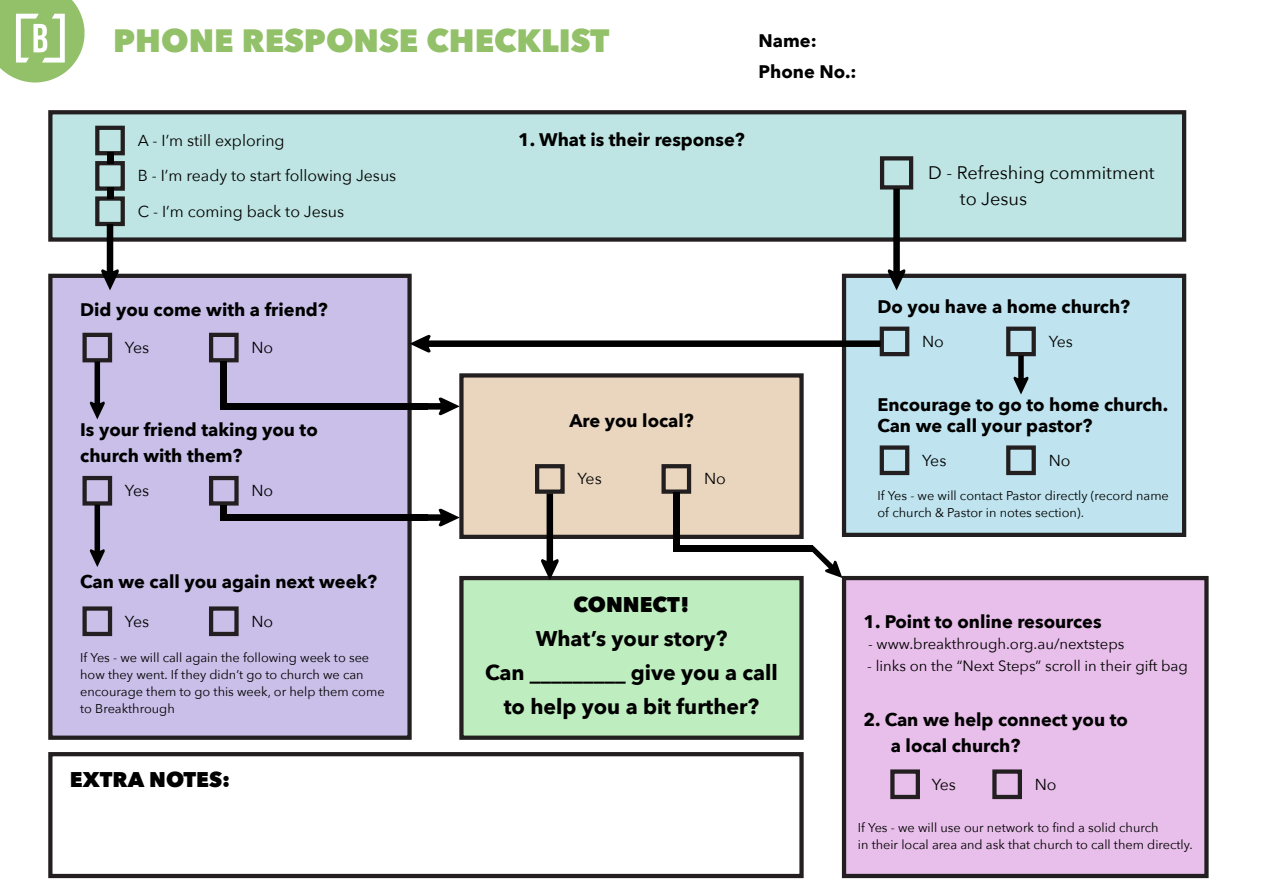
<style>
.page{position:relative;width:1263px;height:893px;background:#fff}
.page>*{position:absolute;margin:0;border:0;box-sizing:border-box;transform-origin:0 0}
.t1{font:800 32.25px "Avenir Next";color:#92c169}
.t2{font:700 21.3px/33.9px "Avenir Next";color:#000;text-align:center}
.t3{font:800 21.3px "Avenir Next";color:#000}
.t4{font:700 18.15px/26px "Avenir Next";color:#000}
.t5{font:18.15px/26px "Avenir Next";color:#000}
.t6{font:15.9px "Avenir Next";color:#000}
.t7{font:14.85px "Avenir Next";color:#000}
.t8{font:12.75px/17px "Avenir Next";color:#000}
</style>
<div class="page">
<div style="left:48px;top:110px;width:1138px;height:132px;background:#bee5e3;border:4px solid #231f20"></div>
<div style="left:48px;top:752px;width:756px;height:126px;border:4px solid #231f20"></div>
<div style="left:48px;top:274px;width:364px;height:466px;background:#cabfe8;border:4px solid #231f20"></div>
<div style="left:842px;top:274px;width:344px;height:263px;background:#bfe4ef;border:4px solid #231f20"></div>
<div style="left:459px;top:576px;width:345px;height:164px;background:#beedbf;border:4px solid #231f20"></div>
<div style="left:459px;top:373px;width:345px;height:166px;background:#ead6be;border:4px solid #231f20"></div>
<div style="left:842px;top:576px;width:366px;height:302px;background:#e8beea;border:4px solid #231f20"></div>
<svg style="left:0;top:0;width:84px;height:83px"></svg>
<div style="left:95px;top:126px;width:30px;height:29px;border:4px solid #231f20"></div>
<div style="left:95px;top:161px;width:30px;height:30px;border:4px solid #231f20"></div>
<div style="left:82px;top:333px;width:30px;height:29px;border:4px solid #231f20"></div>
<div style="left:209px;top:333px;width:30px;height:29px;border:4px solid #231f20"></div>
<div style="left:880px;top:327px;width:29px;height:29px;border:4px solid #231f20"></div>
<div style="left:1006px;top:327px;width:30px;height:29px;border:4px solid #231f20"></div>
<div style="left:535px;top:464px;width:30px;height:30px;border:4px solid #231f20"></div>
<div style="left:661px;top:464px;width:30px;height:30px;border:4px solid #231f20"></div>
<div style="left:890px;top:769px;width:30px;height:30px;border:4px solid #231f20"></div>
<div style="left:992px;top:769px;width:30px;height:30px;border:4px solid #231f20"></div>
<div style="left:880px;top:445px;width:29px;height:30px;border:4px solid #231f20"></div>
<div style="left:1006px;top:445px;width:30px;height:30px;border:4px solid #231f20"></div>
<div style="left:82px;top:476px;width:30px;height:30px;border:4px solid #231f20"></div>
<div style="left:209px;top:476px;width:30px;height:30px;border:4px solid #231f20"></div>
<div style="left:82px;top:606px;width:30px;height:30px;border:4px solid #231f20"></div>
<div style="left:209px;top:606px;width:30px;height:30px;border:4px solid #231f20"></div>
<div style="left:95px;top:196px;width:30px;height:30px;border:4px solid #231f20"></div>
<div style="left:880px;top:156px;width:33px;height:34px;border:4px solid #231f20"></div>
<svg style="left:90px;top:362px;width:15px;height:57px"></svg>
<svg style="left:1013px;top:355px;width:15px;height:39px"></svg>
<svg style="left:812px;top:545px;width:30px;height:33px"></svg>
<svg style="left:90px;top:505px;width:15px;height:62px"></svg>
<svg style="left:410px;top:335px;width:470px;height:18px"></svg>
<svg style="left:428px;top:397px;width:32px;height:18px"></svg>
<svg style="left:541px;top:494px;width:18px;height:86px"></svg>
<svg style="left:101px;top:224px;width:18px;height:66px"></svg>
<svg style="left:888px;top:189px;width:17px;height:101px"></svg>
<div style="left:221px;top:403px;width:207px;height:7px;background:#000"></div>
<svg style="left:428px;top:509px;width:32px;height:17px"></svg>
<div style="left:221px;top:514px;width:207px;height:7px;background:#000"></div>
<div style="left:221px;top:362px;width:6px;height:44px;background:#000"></div>
<div style="left:221px;top:506px;width:6px;height:15px;background:#000"></div>
<div style="left:673px;top:545px;width:140px;height:7px;background:#000"></div>
<div style="left:673px;top:492px;width:7px;height:60px;background:#000"></div>
<div style="left:107px;top:188px;width:6px;height:11px;background:#000"></div>
<div style="left:107px;top:153px;width:6px;height:11px;background:#000"></div>
<h1 class="t1" style="left:113px;top:21px;width:498px">PHONE RESPONSE CHECKLIST</h1>
<h3 class="t4" style="left:759px;top:24px;width:99px;line-height:31.7px">Name:<br>Phone No.:</h3>
<p class="t6" style="left:138px;top:127px;width:148px">A - I’m still exploring</p>
<p class="t6" style="left:138px;top:162px;width:260px">B - I’m ready to start following Jesus</p>
<p class="t6" style="left:138px;top:198px;width:208px">C - I’m coming back to Jesus</p>
<h3 class="t4" style="left:518px;top:126px;width:228px">1. What is their response?</h3>
<h3 class="t5" style="left:960px;top:159px;width:196px;text-indent:-32px">D - Refreshing commitment to Jesus</h3>
<h3 class="t4" style="left:80px;top:296px;width:249px">Did you come with a friend?</h3>
<p class="t6" style="left:125px;top:334px;width:26px">Yes</p>
<p class="t6" style="left:251px;top:334px;width:23px">No</p>
<h3 class="t4" style="left:80px;top:416px;width:239px">Is your friend taking you to church with them?</h3>
<p class="t6" style="left:125px;top:477px;width:26px">Yes</p>
<p class="t6" style="left:251px;top:477px;width:23px">No</p>
<h3 class="t4" style="left:80px;top:569px;width:298px">Can we call you again next week?</h3>
<p class="t6" style="left:125px;top:608px;width:26px">Yes</p>
<p class="t6" style="left:251px;top:608px;width:23px">No</p>
<p class="t8" style="left:80px;top:649px;width:306px">If Yes - we will call again the following week to see how they went. If they didn’t go to church we can encourage them to go this week, or help them come to Breakthrough</p>
<h2 class="t3" style="left:70px;top:766px;width:162px">EXTRA NOTES:</h2>
<h3 class="t4" style="left:569px;top:407px;width:126px">Are you local?</h3>
<p class="t6" style="left:577px;top:465px;width:26px">Yes</p>
<p class="t6" style="left:704px;top:465px;width:23px">No</p>
<h2 class="t3" style="left:573px;top:592px;width:118px">CONNECT!</h2>
<h2 class="t2" style="left:485px;top:621px;width:294px">What’s your story?<br>Can _________ give you a call to help you a bit further?</h2>
<h3 class="t4" style="left:877px;top:293px;width:254px">Do you have a home church?</h3>
<p class="t6" style="left:922px;top:328px;width:23px">No</p>
<p class="t6" style="left:1049px;top:328px;width:26px">Yes</p>
<h3 class="t4" style="left:877px;top:394px;width:292px;line-height:21.3px">Encourage to go to home church.<br>Can we call your pastor?</h3>
<p class="t6" style="left:922px;top:447px;width:26px">Yes</p>
<p class="t6" style="left:1049px;top:447px;width:23px">No</p>
<p class="t8" style="left:877px;top:486px;width:293px">If Yes - we will contact Pastor directly (record name of church &amp; Pastor in notes section).</p>
<h3 class="t4" style="left:863px;top:608px;width:240px">1. Point to online resources</h3>
<p class="t7" style="left:868px;top:632px;width:258px">- www.breakthrough.org.au/nextsteps</p>
<p class="t7" style="left:867px;top:653px;width:322px">- links on the “Next Steps” scroll in their gift bag</p>
<h3 class="t4" style="left:891px;top:707px;width:239px;text-indent:-27px">2. Can we help connect you to a local church?</h3>
<p class="t6" style="left:932px;top:771px;width:26px">Yes</p>
<p class="t6" style="left:1035px;top:771px;width:23px">No</p>
<p class="t8" style="left:858px;top:818px;width:336px">If Yes - we will use our network to find a solid church<br>in their local area and ask that church to call them directly.</p>
</div>
